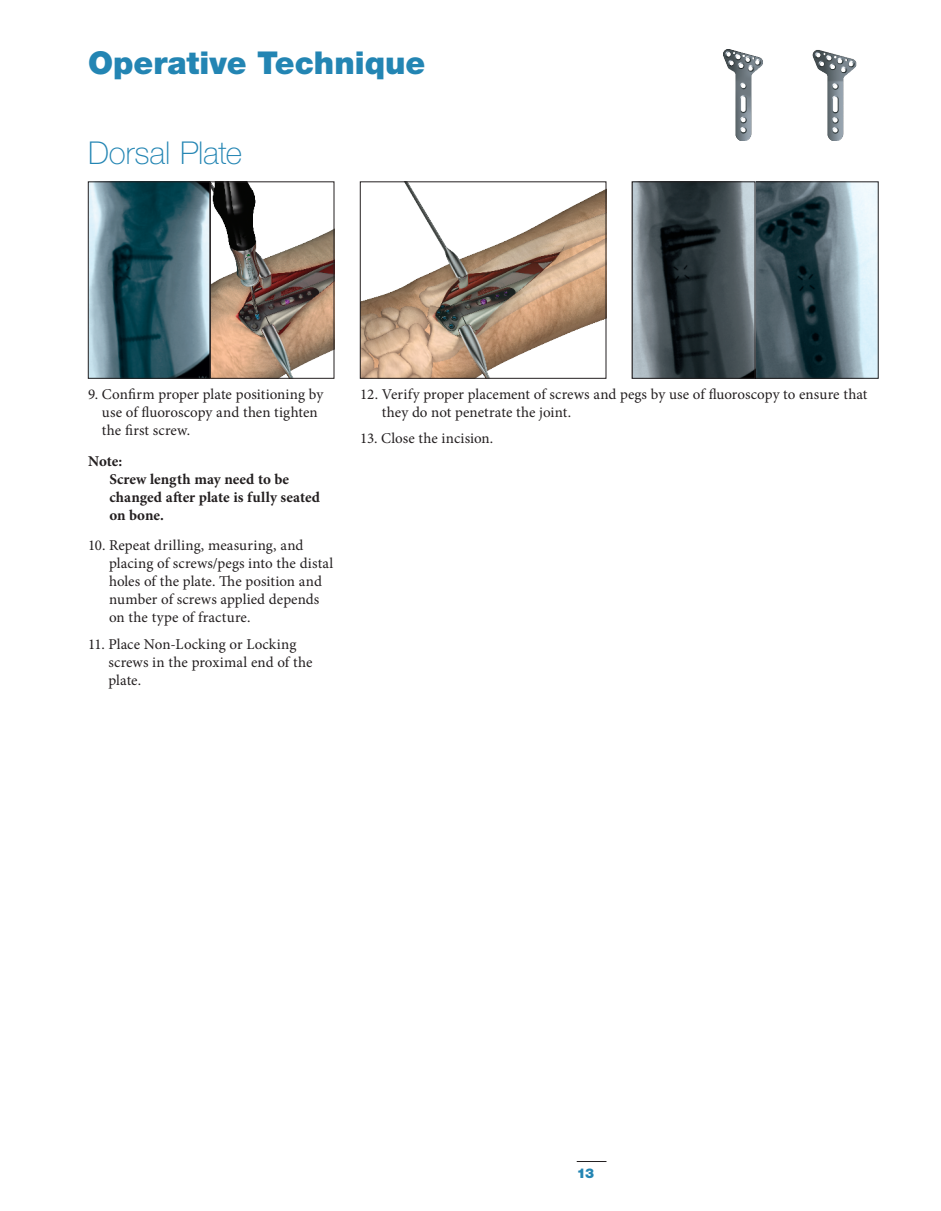
<style>
.page{position:relative;width:941px;height:1211px;background:#fff}
.page>*{position:absolute;margin:0;border:0;box-sizing:border-box;transform-origin:0 0}
.t1{font:900 31.5px "Helvetica Neue";color:#2385b3}
.t2{font:100 31.5px "Helvetica Neue";letter-spacing:-.005em;color:#2385b3}
.t3{font:15px/18px "Minion Pro";letter-spacing:.005em;color:#231f20}
.t4{font:700 15px/18px "Minion Pro";color:#231f20}
.t5{font:900 13.5px "Helvetica Neue";color:#2385b3}
</style>
<div class="page">
<svg style="left:577px;top:1161px;width:29px;height:1px"></svg>
<img style="left:90px;top:184px;width:242px;height:193px">
<div style="left:88px;top:182px;width:122px;height:197px;border:1px solid #231f20"></div>
<img style="left:755px;top:184px;width:121px;height:193px">
<img style="left:634px;top:184px;width:119px;height:193px">
<div style="left:632px;top:182px;width:123px;height:197px;border:1px solid #231f20"></div>
<div style="left:210px;top:182px;width:124px;height:197px;border:1px solid #231f20"></div>
<img style="left:362px;top:184px;width:242px;height:193px">
<div style="left:360px;top:182px;width:246px;height:197px;border:1px solid #231f20"></div>
<img style="left:723px;top:49px;width:40px;height:92px">
<img style="left:812px;top:50px;width:45px;height:91px">
<h1 class="t1" style="left:88px;top:44px;width:339px">Operative Technique</h1>
<h1 class="t2" style="left:88px;top:135px;width:156px">Dorsal Plate</h1>
<p class="t3" style="left:102px;top:385px;width:223px;text-indent:-14px">9. Confirm proper plate positioning by use of fluoroscopy and then tighten the first screw.</p>
<p class="t4" style="left:109px;top:452px;width:212px;text-indent:-21px">Note:<br>Screw length may need to be changed after plate is fully seated on bone.</p>
<p class="t3" style="left:109px;top:537px;width:226px;text-indent:-21px">10. Repeat drilling, measuring, and placing of screws/pegs into the distal holes of the plate. The position and number of screws applied depends on the type of fracture.</p>
<p class="t3" style="left:109px;top:635px;width:205px;text-indent:-20px">11. Place Non-Locking or Locking screws in the proximal end of the plate.</p>
<p class="t3" style="left:382px;top:385px;width:487px;text-indent:-22px">12. Verify proper placement of screws and pegs by use of fluoroscopy to ensure that they do not penetrate the joint.</p>
<p class="t3" style="left:360px;top:430px;width:135px">13. Close the incision.</p>
<p class="t5" style="left:577px;top:1165px;width:19px">13</p>
</div>
